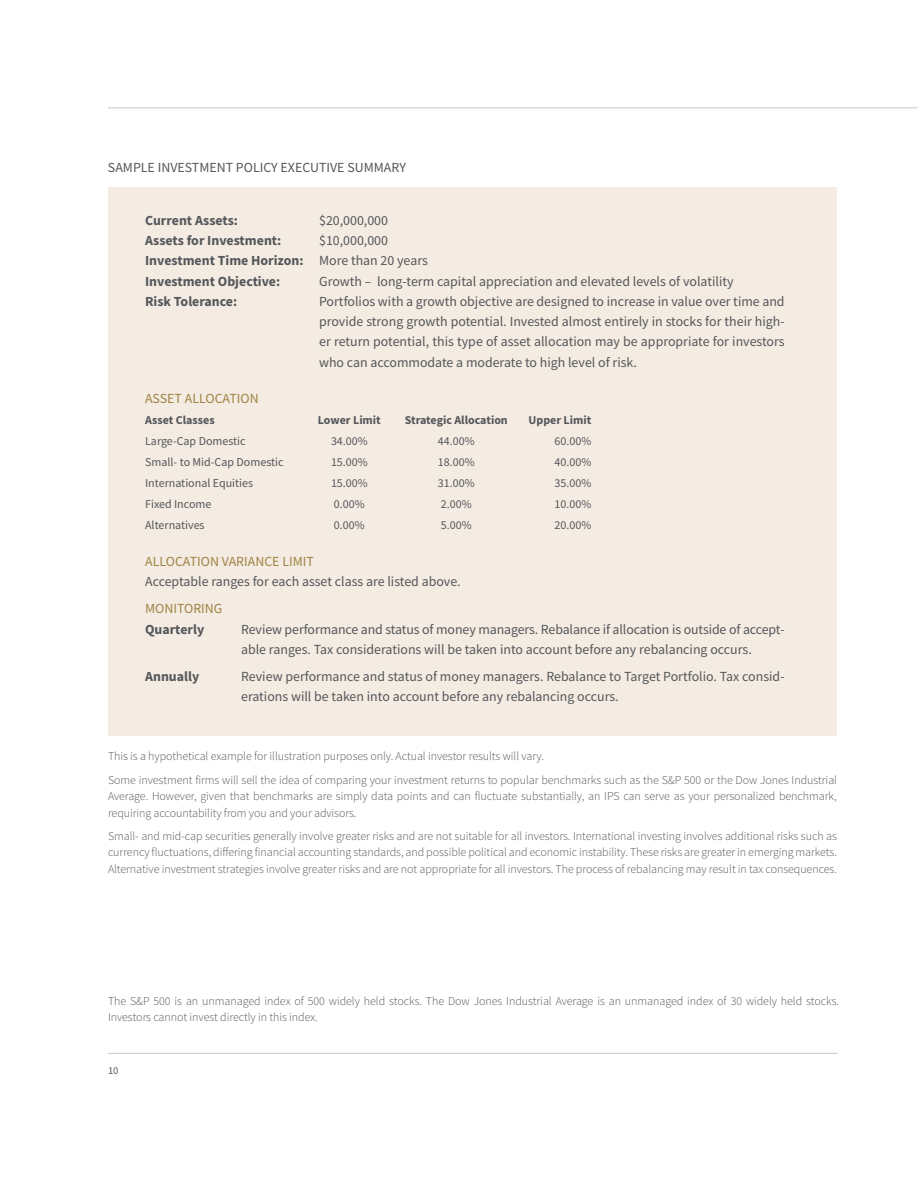
<style>
.page{position:relative;width:918px;height:1188px;background:#fff}
.page>*{position:absolute;margin:0;border:0;box-sizing:border-box;transform-origin:0 0}
.Hedge_Disclaimer_cop{font:13.8px/20.2px "Source Sans Pro";color:#54575a;text-align:justify}
.Body_Copy{font:13.8px/20.2px "Source Sans Pro";color:#54575a}
.Hedge_Disclaimer_cop-2{font:700 13.8px "Source Sans Pro";color:#54575a}
.Second_Tier_Subhead{font:13.8px "Source Sans Pro";color:#9f8344}
.Second_Tier_Subhead-2{font:13.8px "Source Sans Pro";color:#54575a}
.Body_Copy-2{font:700 13.8px "Source Sans Pro";color:#54575a}
.Hedge_Disclaimer_cop-3{font:300 12px/16.5px "Source Sans Pro";letter-spacing:-.005em;color:#54575a;text-align:justify}
.Hedge_Disclaimer_cop-4{font:12px "Source Sans Pro";color:#54575a}
.Hedge_Disclaimer_cop-5{font:700 12px "Source Sans Pro";color:#54575a}
.t1{font:10.5px "Source Sans Pro";color:#54575a}
.s1{font-weight:400}
</style>
<div class="page">
<hr style="left:108px;top:107px;width:810px;height:1px;background:#c7c8ca">
<hr style="left:108px;top:1053px;width:729px;height:1px;background:#c7c8ca">
<div style="left:108px;top:187px;width:729px;height:548px;background:#f4ebe2"></div>
<p class="Second_Tier_Subhead-2" style="left:108px;top:159px;width:299px">SAMPLE INVESTMENT POLICY EXECUTIVE SUMMARY</p>
<p class="Hedge_Disclaimer_cop-2" style="left:145px;top:211px;width:94px">Current Assets:</p>
<p class="Hedge_Disclaimer_cop" style="left:319px;top:210px;width:70px">$20,000,000</p>
<p class="Hedge_Disclaimer_cop-2" style="left:145px;top:231px;width:138px">Assets for Investment:</p>
<p class="Hedge_Disclaimer_cop" style="left:319px;top:230px;width:70px">$10,000,000</p>
<p class="Hedge_Disclaimer_cop-2" style="left:145px;top:251px;width:284px">Investment Time Horizon: <span class="s1">More than 20 years</span></p>
<p class="Hedge_Disclaimer_cop-2" style="left:145px;top:272px;width:137px">Investment Objective:</p>
<p class="Hedge_Disclaimer_cop" style="left:319px;top:271px;width:416px">Growth – long-term capital appreciation and elevated levels of volatility</p>
<p class="Hedge_Disclaimer_cop-2" style="left:145px;top:292px;width:94px">Risk Tolerance:</p>
<p class="Hedge_Disclaimer_cop" style="left:319px;top:291px;width:467px">Portfolios with a growth objective are designed to increase in value over time and provide strong growth potential. Invested almost entirely in stocks for their high&shy;er return potential, this type of asset allocation may be appropriate for investors who can accommodate a moderate to high level of risk.</p>
<p class="Second_Tier_Subhead" style="left:145px;top:390px;width:115px">ASSET ALLOCATION</p>
<p class="Hedge_Disclaimer_cop-5" style="left:145px;top:412px;width:71px">Asset Classes</p>
<p class="Hedge_Disclaimer_cop-5" style="left:318px;top:412px;width:64px">Lower Limit</p>
<p class="Hedge_Disclaimer_cop-5" style="left:405px;top:412px;width:105px">Strategic Allocation</p>
<p class="Hedge_Disclaimer_cop-5" style="left:529px;top:412px;width:64px">Upper Limit</p>
<p class="Hedge_Disclaimer_cop-4" style="left:145px;top:434px;width:102px">Large-Cap Domestic</p>
<p class="Hedge_Disclaimer_cop-4" style="left:331px;top:434px;width:38px">34.00%</p>
<p class="Hedge_Disclaimer_cop-4" style="left:438px;top:434px;width:38px">44.00%</p>
<p class="Hedge_Disclaimer_cop-4" style="left:555px;top:434px;width:38px">60.00%</p>
<p class="Hedge_Disclaimer_cop-4" style="left:145px;top:455px;width:140px">Small- to Mid-Cap Domestic</p>
<p class="Hedge_Disclaimer_cop-4" style="left:331px;top:455px;width:38px">15.00%</p>
<p class="Hedge_Disclaimer_cop-4" style="left:438px;top:455px;width:38px">18.00%</p>
<p class="Hedge_Disclaimer_cop-4" style="left:555px;top:455px;width:38px">40.00%</p>
<p class="Hedge_Disclaimer_cop-4" style="left:145px;top:476px;width:110px">International Equities</p>
<p class="Hedge_Disclaimer_cop-4" style="left:331px;top:476px;width:38px">15.00%</p>
<p class="Hedge_Disclaimer_cop-4" style="left:438px;top:476px;width:38px">31.00%</p>
<p class="Hedge_Disclaimer_cop-4" style="left:555px;top:476px;width:38px">35.00%</p>
<p class="Hedge_Disclaimer_cop-4" style="left:145px;top:497px;width:68px">Fixed Income</p>
<p class="Hedge_Disclaimer_cop-4" style="left:334px;top:497px;width:32px">0.00%</p>
<p class="Hedge_Disclaimer_cop-4" style="left:441px;top:497px;width:32px">2.00%</p>
<p class="Hedge_Disclaimer_cop-4" style="left:555px;top:497px;width:38px">10.00%</p>
<p class="Hedge_Disclaimer_cop-4" style="left:145px;top:518px;width:61px">Alternatives</p>
<p class="Hedge_Disclaimer_cop-4" style="left:334px;top:518px;width:32px">0.00%</p>
<p class="Hedge_Disclaimer_cop-4" style="left:441px;top:518px;width:32px">5.00%</p>
<p class="Hedge_Disclaimer_cop-4" style="left:555px;top:518px;width:38px">20.00%</p>
<p class="Second_Tier_Subhead" style="left:145px;top:553px;width:170px">ALLOCATION VARIANCE LIMIT</p>
<p class="Body_Copy" style="left:145px;top:572px;width:317px">Acceptable ranges for each asset class are listed above.</p>
<p class="Second_Tier_Subhead" style="left:145px;top:600px;width:79px">MONITORING</p>
<p class="Body_Copy-2" style="left:145px;top:620px;width:61px">Quarterly</p>
<p class="Body_Copy" style="left:241px;top:619px;width:545px">Review performance and status of money managers. Rebalance if allocation is outside of accept&shy;able ranges. Tax considerations will be taken into account before any rebalancing occurs.</p>
<p class="Body_Copy-2" style="left:145px;top:667px;width:56px">Annually</p>
<p class="Body_Copy" style="left:241px;top:666px;width:545px">Review performance and status of money managers. Rebalance to Target Portfolio. Tax consid&shy;erations will be taken into account before any rebalancing occurs.</p>
<p class="Hedge_Disclaimer_cop-3" style="left:108px;top:748px;width:437px">This is a hypothetical example for illustration purposes only. Actual investor results will vary.</p>
<p class="Hedge_Disclaimer_cop-3" style="left:108px;top:772px;width:731px">Some investment firms will sell the idea of comparing your investment returns to popular benchmarks such as the S&amp;P 500 or the Dow Jones Industrial Average. However, given that benchmarks are simply data points and can fluctuate substantially, an IPS can serve as your personalized benchmark, requiring accountability from you and your advisors.</p>
<p class="Hedge_Disclaimer_cop-3" style="left:108px;top:828px;width:731px">Small- and mid-cap securities generally involve greater risks and are not suitable for all investors. International investing involves additional risks such as currency fluctuations, differing financial accounting standards, and possible political and economic instability. These risks are greater in emerging markets.<br>Alternative investment strategies involve greater risks and are not appropriate for all investors. The process of rebalancing may result in tax consequences.</p>
<p class="Hedge_Disclaimer_cop-3" style="left:108px;top:993px;width:733px">The S&amp;P 500 is an unmanaged index of 500 widely held stocks. The Dow Jones Industrial Average is an unmanaged index of 30 widely held stocks.<br>Investors cannot invest directly in this index.</p>
<p class="t1" style="left:108px;top:1064px;width:12px">10</p>
</div>
